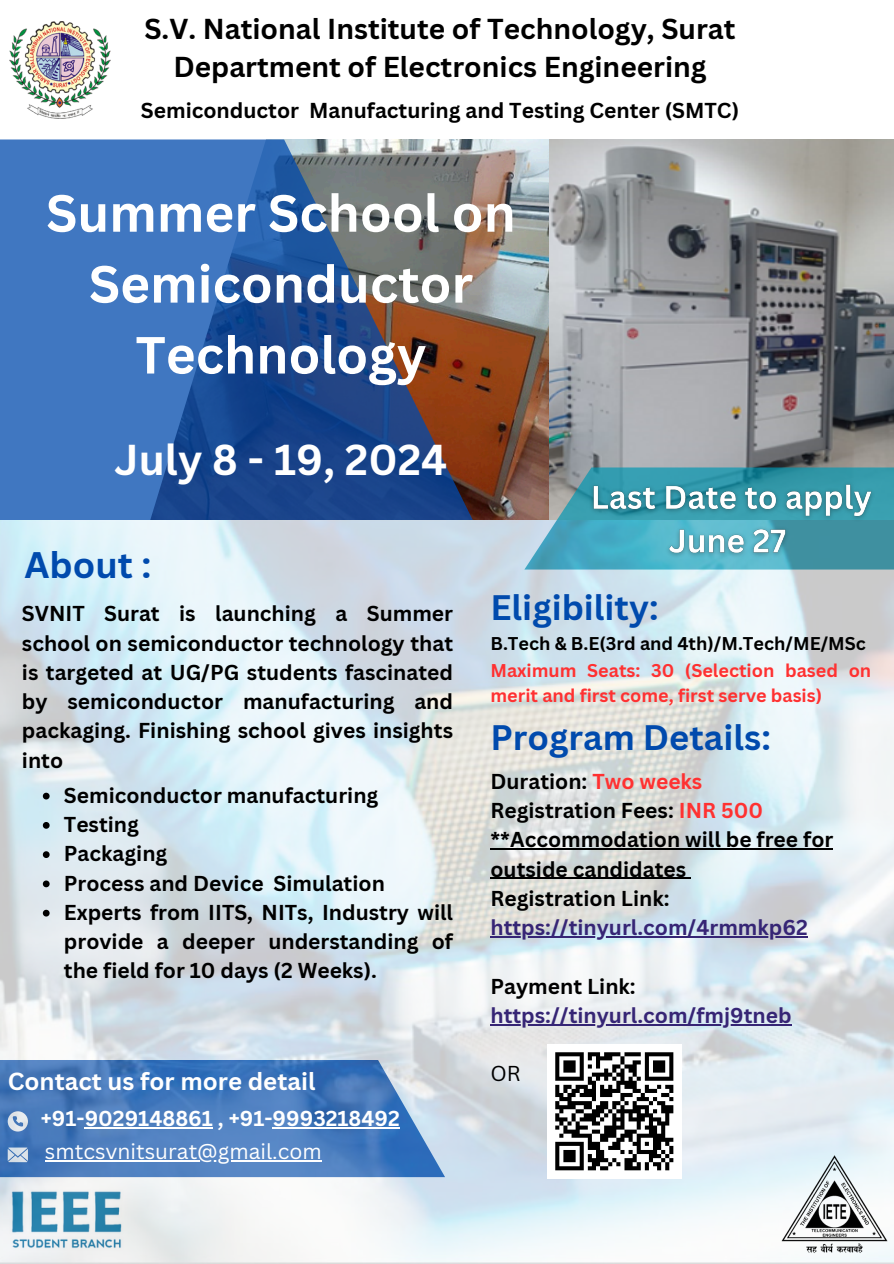
<style>
.page{position:relative;width:894px;height:1264px;background:#fff}
.page>*{position:absolute;margin:0;border:0;box-sizing:border-box;transform-origin:0 0}
.t1{font:700 51px/70.8px "Canva Sans";color:#fff;text-align:center}
.t2{font:700 42px "Canva Sans";color:#fff}
.t3{font:700 36px "Canva Sans";color:#004aad}
.t4{font:700 34.5px "Canva Sans";color:#004aad}
.t5{font:700 28.05px/38.2px "Canva Sans";color:#000;text-align:center}
.t6{font:700 24px "Canva Sans";color:#fff}
.t7{font:700 21px/29.2px "Canva Sans";color:#000;text-align:justify}
.t8{font:700 21px "Canva Sans";color:#362575}
.t9{font:700 21px "Canva Sans";color:#fff}
.t10{font:21px "Canva Sans";color:#fff}
.t11{font:21px "Canva Sans";color:#000}
.t12{font:700 18px/24.8px "Canva Sans";color:#ff3131}
.t13{font:700 18px "Canva Sans";color:#000}
.s1{color:#ff3131}
</style>
<div class="page">
<img style="left:503px;top:139px;width:390px;height:381px">
<svg style="left:0;top:139px;width:503px;height:381px;background:#446396"></svg>
<img style="left:10px;top:22px;width:101px;height:97px">
<svg style="left:524px;top:467px;width:369px;height:53px;background:#608c93"></svg>
<img style="left:0;top:520px;width:893px;height:742px">
<hr style="left:490px;top:848px;width:343px;height:1px;background:#000">
<hr style="left:490px;top:877px;width:196px;height:1px;background:#000">
<hr style="left:490px;top:936px;width:317px;height:1px;background:#362575">
<hr style="left:490px;top:1023px;width:301px;height:2px;background:#362575">
<div style="left:547px;top:1044px;width:134px;height:134px;background:#fff"></div>
<svg style="left:555px;top:1052px;width:119px;height:17px"></svg>
<img style="left:583px;top:474px;width:299px;height:90px">
<hr style="left:85px;top:1127px;width:128px;height:1px;background:#fff">
<hr style="left:272px;top:1127px;width:128px;height:1px;background:#fff">
<hr style="left:45px;top:1160px;width:276px;height:1px;background:#fff">
<svg style="left:43px;top:792px;width:7px;height:7px"></svg>
<svg style="left:43px;top:822px;width:7px;height:6px"></svg>
<svg style="left:43px;top:851px;width:7px;height:7px"></svg>
<svg style="left:43px;top:880px;width:7px;height:7px"></svg>
<svg style="left:43px;top:909px;width:7px;height:7px"></svg>
<img style="left:547px;top:1069px;width:346px;height:194px">
<p class="t5" style="left:144px;top:9px;width:592px">S.V. National Institute of Technology, Surat<br>Department of Electronics Engineering</p>
<h3 class="t7" style="left:141px;top:95px;width:599px">Semiconductor Manufacturing and Testing Center (SMTC)</h3>
<p class="t1" style="left:46px;top:176px;width:471px">Summer School on<br>Semiconductor<br>Technology</p>
<h3 class="t2" style="left:114px;top:430px;width:334px">July 8 - 19, 2024</h3>
<p class="t3" style="left:25px;top:539px;width:128px">About :</p>
<p class="t7" style="left:22px;top:598px;width:432px">SVNIT Surat is launching a Summer school on semiconductor technology that is targeted at UG/PG students fascinated by semiconductor manufacturing and packaging. Finishing school gives insights into</p>
<h6 class="t4" style="left:490px;top:583px;width:169px">Eligibility:</h6>
<p class="t13" style="left:490px;top:631px;width:377px">B.Tech &amp; B.E(3rd and 4th)/M.Tech/ME/MSc</p>
<p class="t12" style="left:490px;top:657px;width:382px">Maximum Seats: 30 (Selection based on merit and first come, first serve basis)</p>
<p class="t4" style="left:490px;top:713px;width:282px">Program Details:</p>
<p class="t7" style="left:64px;top:780px;width:316px">Semiconductor manufacturing</p>
<p class="t7" style="left:64px;top:809px;width:77px">Testing</p>
<p class="t7" style="left:64px;top:838px;width:105px">Packaging</p>
<p class="t7" style="left:64px;top:867px;width:322px">Process and Device Simulation</p>
<p class="t7" style="left:64px;top:897px;width:390px">Experts from IITS, NITs, Industry will provide a deeper understanding of the field for 10 days (2 Weeks).</p>
<p class="t6" style="left:8px;top:1064px;width:309px">Contact us for more detail</p>
<p class="t9" style="left:41px;top:1103px;width:360px">+91-9029148861 , +91-9993218492</p>
<p class="t10" style="left:45px;top:1136px;width:278px">smtcsvnitsurat@gmail.com</p>
<h1 class="t7" style="left:490px;top:766px;width:213px">Duration: <span class="s1">Two weeks</span></h1>
<p class="t7" style="left:490px;top:795px;width:274px">Registration Fees: <span class="s1">INR 500</span></p>
<p class="t7" style="left:490px;top:824px;width:344px">**Accommodation will be free for outside candidates</p>
<h2 class="t7" style="left:490px;top:883px;width:180px">Registration Link:</h2>
<p class="t8" style="left:490px;top:912px;width:318px">https://tinyurl.com/4rmmkp62</p>
<h3 class="t7" style="left:490px;top:970px;width:147px">Payment Link:</h3>
<p class="t8" style="left:490px;top:1000px;width:302px">https://tinyurl.com/fmj9tneb</p>
<p class="t11" style="left:490px;top:1058px;width:32px">OR</p>
</div>
